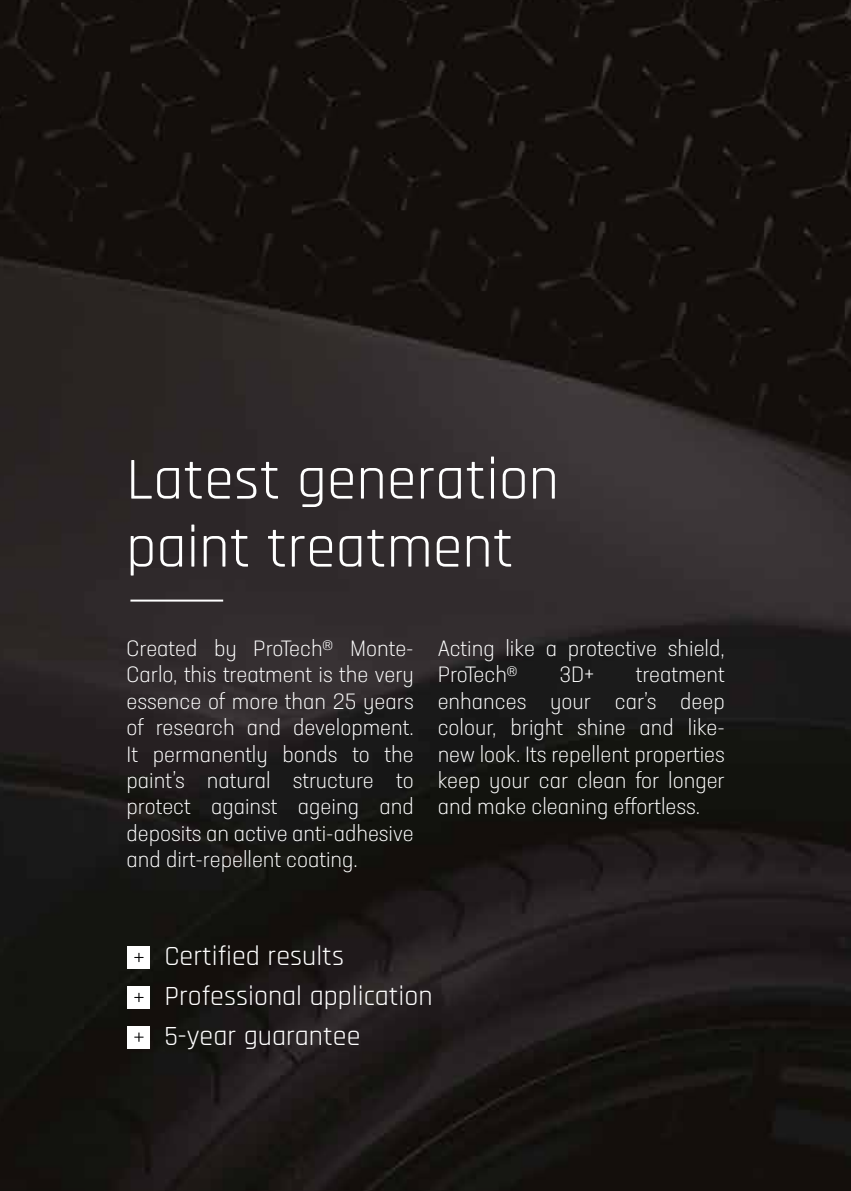
<style>
.page{position:relative;width:851px;height:1191px;background:#fff}
.page>*{position:absolute;margin:0;border:0;box-sizing:border-box;transform-origin:0 0}
.t1{font:60px/68px "Rajdhani";color:#fff}
.t2{font:28px/40px "Rajdhani";color:#fff}
.t3{font:300 condensed 22px/26.4px "Neusa Next Pro";color:#fff;text-align:justify;scale:1.1 1}
</style>
<div class="page">
<img style="left:0;top:0;width:850px;height:1191px">
<hr style="left:130px;top:599px;width:93px;height:2px;background:#fff">
<div style="left:128px;top:986px;width:22px;height:22px;background:#fff"></div>
<div style="left:128px;top:1025px;width:22px;height:23px;background:#fff"></div>
<div style="left:128px;top:946px;width:22px;height:22px;background:#fff"></div>
<svg style="left:134px;top:953px;width:9px;height:9px"></svg>
<svg style="left:134px;top:992px;width:9px;height:10px"></svg>
<svg style="left:134px;top:1032px;width:9px;height:9px"></svg>
<h1 class="t1" style="left:126px;top:447px;width:434px">Latest generation paint treatment</h1>
<p class="t3" style="left:127px;top:635px;width:262px">Created by ProTech® Monte-Carlo, this treatment is the very essence of more than 25 years of research and development.<br>It permanently bonds to the paint’s natural structure to protect against ageing and deposits an active anti-adhesive and dirt-repellent coating.</p>
<p class="t3" style="left:437px;top:635px;width:262px">Acting like a protective shield,<br>ProTech®</p>
<p class="t3" style="left:559px;top:661px;width:33px">3D+</p>
<p class="t3" style="left:437px;top:661px;width:262px;text-indent:198px">treatment enhances your car’s deep colour, bright shine and like&shy;new look. Its repellent properties keep your car clean for longer and make cleaning effortless.</p>
<p class="t2" style="left:164px;top:936px;width:269px">Certified results<br>Professional application<br>5-year guarantee</p>
</div>
